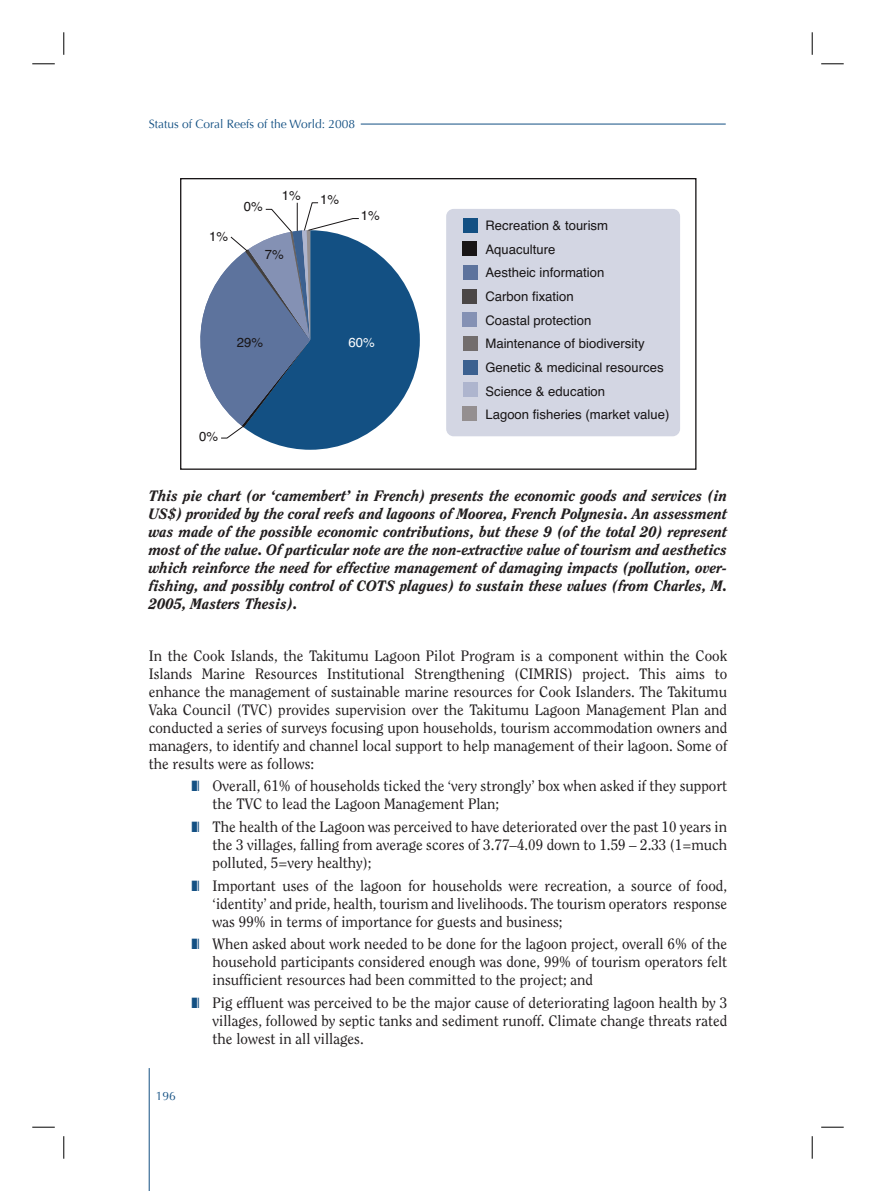
<style>
.page{position:relative;width:876px;height:1191px;background:#fff}
.page>*{position:absolute;margin:0;border:0;box-sizing:border-box;transform-origin:0 0}
.Level_1{font:15px/18px "Clearface";color:#231f20;text-align:justify}
.Level_1-2{font:italic 800 15px/18px "Clearface";color:#231f20;text-align:justify}
.t1{font:13.2px/23.7px "Helvetica";color:#181516}
.t2{font:13.2px "Helvetica";color:#fff}
.t3{font:12px "Optima";color:#135083}
</style>
<div class="page">
<hr style="left:149px;top:1068px;width:1px;height:123px;background:#135083">
<hr style="left:361px;top:124px;width:365px;height:1px;background:#135083">
<div style="left:446px;top:209px;width:234px;height:227px;background:#d3d6e3;border-radius:7px"></div>
<svg style="left:200px;top:202px;width:220px;height:248px"></svg>
<div style="left:463px;top:218px;width:15px;height:15px;background:#135083"></div>
<div style="left:462px;top:241px;width:15px;height:15px;background:#181516"></div>
<div style="left:463px;top:265px;width:15px;height:14px;background:#5d739d"></div>
<div style="left:462px;top:289px;width:15px;height:15px;background:#4b4747"></div>
<div style="left:462px;top:312px;width:15px;height:15px;background:#8491b4"></div>
<div style="left:463px;top:336px;width:15px;height:15px;background:#726d6d"></div>
<div style="left:463px;top:360px;width:15px;height:15px;background:#3c6190"></div>
<div style="left:463px;top:382px;width:14px;height:15px;background:#aeb5ce"></div>
<div style="left:462px;top:406px;width:15px;height:15px;background:#948f90"></div>
<div style="left:180px;top:178px;width:516px;height:292px;border:1px solid #181516"></div>
<svg style="left:32px;top:64px;width:23px;height:1px"></svg>
<svg style="left:821px;top:64px;width:23px;height:1px"></svg>
<svg style="left:32px;top:1127px;width:23px;height:1px"></svg>
<svg style="left:821px;top:1127px;width:23px;height:1px"></svg>
<svg style="left:64px;top:32px;width:1px;height:23px"></svg>
<svg style="left:64px;top:1136px;width:1px;height:22px"></svg>
<svg style="left:812px;top:32px;width:1px;height:23px"></svg>
<svg style="left:812px;top:1136px;width:1px;height:22px"></svg>
<p class="t3" style="left:149px;top:117px;width:208px">Status of Coral Reefs of the World: 2008</p>
<p class="t1" style="left:209px;top:225px;width:20px">1%</p>
<p class="t1" style="left:244px;top:194px;width:20px">0%</p>
<p class="t1" style="left:282px;top:184px;width:20px">1%</p>
<p class="t1" style="left:320px;top:188px;width:20px">1%</p>
<p class="t1" style="left:265px;top:243px;width:20px">7%</p>
<p class="t1" style="left:361px;top:204px;width:20px">1%</p>
<p class="t1" style="left:237px;top:331px;width:28px">29%</p>
<p class="t2" style="left:348px;top:332px;width:28px">60%</p>
<p class="t1" style="left:199px;top:425px;width:20px">0%</p>
<p class="t1" style="left:485px;top:214px;width:186px">Recreation &amp; tourism<br>Aquaculture<br>Aestheic information<br>Carbon fixation<br>Coastal protection<br>Maintenance of biodiversity<br>Genetic &amp; medicinal resources<br>Science &amp; education<br>Lagoon fisheries (market value)</p>
<p class="Level_1-2" style="left:149px;top:486px;width:580px">This pie chart (or ‘camembert’ in French) presents the economic goods and services (in US$) provided by the coral reefs and lagoons of Moorea, French Polynesia. An assessment was made of the possible economic contributions, but these 9 (of the total 20) represent most of the value. Of particular note are the non-extractive value of tourism and aesthetics which reinforce the need for effective management of damaging impacts (pollution, over&shy;fishing, and possibly control of COTS plagues) to sustain these values (from Charles, M.<br>2005, Masters Thesis).</p>
<p class="Level_1" style="left:149px;top:646px;width:580px">In the Cook Islands, the Takitumu Lagoon Pilot Program is a component within the Cook Islands Marine Resources Institutional Strengthening (CIMRIS) project. This aims to enhance the management of sustainable marine resources for Cook Islanders. The Takitumu Vaka Council (TVC) provides supervision over the Takitumu Lagoon Management Plan and conducted a series of surveys focusing upon households, tourism accommodation owners and managers, to identify and channel local support to help management of their lagoon. Some of the results were as follows:</p>
<p class="Level_1" style="left:213px;top:777px;width:516px">Overall, 61% of households ticked the ‘very strongly’ box when asked if they support the TVC to lead the Lagoon Management Plan;</p>
<p class="Level_1" style="left:213px;top:817px;width:516px">The health of the Lagoon was perceived to have deteriorated over the past 10 years in the 3 villages, falling from average scores of 3.77–4.09 down to 1.59 – 2.33 (1=much polluted, 5=very healthy);</p>
<p class="Level_1" style="left:213px;top:876px;width:516px">Important uses of the lagoon for households were recreation, a source of food, ‘identity’ and pride, health, tourism and livelihoods. The tourism operators response was 99% in terms of importance for guests and business;</p>
<p class="Level_1" style="left:213px;top:934px;width:516px">When asked about work needed to be done for the lagoon project, overall 6% of the household participants considered enough was done, 99% of tourism operators felt insufficient resources had been committed to the project; and</p>
<p class="Level_1" style="left:213px;top:993px;width:516px">Pig effluent was perceived to be the major cause of deteriorating lagoon health by 3 villages, followed by septic tanks and sediment runoff. Climate change threats rated the lowest in all villages.</p>
<p class="t3" style="left:156px;top:1089px;width:22px">196</p>
</div>
